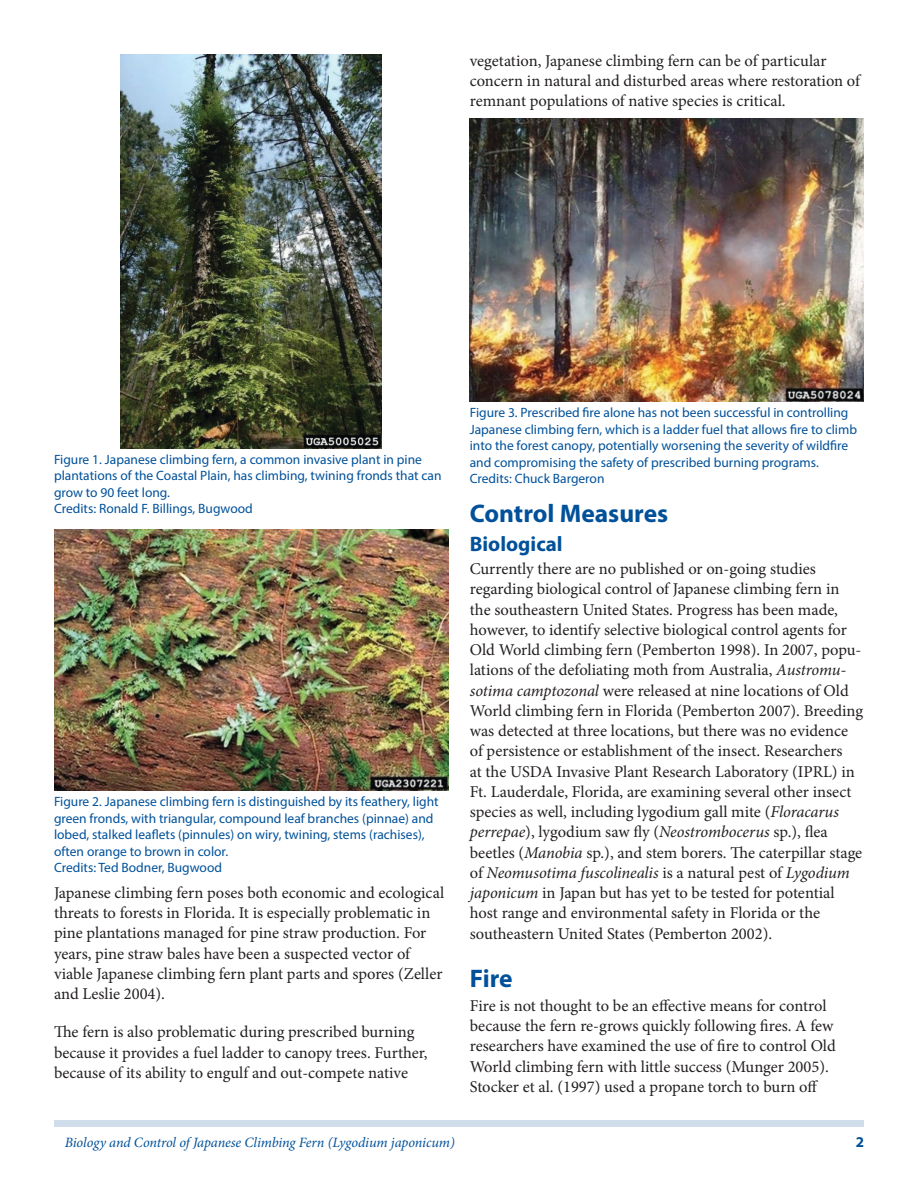
<style>
.page{position:relative;width:918px;height:1188px;background:#fff}
.page>*{position:absolute;margin:0;border:0;box-sizing:border-box;transform-origin:0 0}
.SectionHeading0{font:700 25.5px "Myriad Pro";color:#01519a}
.SectionHeading1{font:700 21px "Myriad Pro";color:#01519a}
.Paragraph{font:16.5px/20.2px "Minion Pro";color:#231f20}
.t1{font:700 15px "Myriad Pro";color:#01519a}
.RunningTitleItalics{font:italic 14.25px "Minion Pro";letter-spacing:-.01em;color:#01519a}
.t2{font:13.5px/16.5px "Myriad Pro";color:#01519a}
.s1{font-style:italic}
</style>
<div class="page">
<div style="left:54px;top:1120px;width:810px;height:7px;background:#d0deeb"></div>
<img style="left:54px;top:529px;width:394px;height:262px">
<img style="left:470px;top:119px;width:394px;height:283px">
<img style="left:120px;top:54px;width:262px;height:394px">
<p class="Paragraph" style="left:470px;top:51px;width:392px">vegetation, Japanese climbing fern can be of particular concern in natural and disturbed areas where restoration of remnant populations of native species is critical.</p>
<p class="t2" style="left:54px;top:451px;width:389px">Figure 1. Japanese climbing fern, a common invasive plant in pine plantations of the Coastal Plain, has climbing, twining fronds that can grow to 90 feet long.<br>Credits: Ronald F. Billings, Bugwood</p>
<p class="t2" style="left:54px;top:793px;width:386px">Figure 2. Japanese climbing fern is distinguished by its feathery, light green fronds, with triangular, compound leaf branches (pinnae) and lobed, stalked leaflets (pinnules) on wiry, twining, stems (rachises), often orange to brown in color.<br>Credits: Ted Bodner, Bugwood</p>
<p class="Paragraph" style="left:54px;top:883px;width:392px">Japanese climbing fern poses both economic and ecological threats to forests in Florida. It is especially problematic in pine plantations managed for pine straw production. For years, pine straw bales have been a suspected vector of viable Japanese climbing fern plant parts and spores (Zeller and Leslie 2004).</p>
<p class="Paragraph" style="left:54px;top:1022px;width:375px">The fern is also problematic during prescribed burning because it provides a fuel ladder to canopy trees. Further, because of its ability to engulf and out-compete native</p>
<p class="t2" style="left:470px;top:404px;width:389px">Figure 3. Prescribed fire alone has not been successful in controlling Japanese climbing fern, which is a ladder fuel that allows fire to climb into the forest canopy, potentially worsening the severity of wildfire and compromising the safety of prescribed burning programs.<br>Credits: Chuck Bargeron</p>
<p class="SectionHeading0" style="left:470px;top:497px;width:200px">Control Measures</p>
<p class="SectionHeading1" style="left:470px;top:530px;width:94px">Biological</p>
<p class="Paragraph" style="left:470px;top:559px;width:395px">Currently there are no published or on-going studies regarding biological control of Japanese climbing fern in the southeastern United States. Progress has been made, however, to identify selective biological control agents for Old World climbing fern (Pemberton 1998). In 2007, popu&shy;lations of the defoliating moth from Australia, <span class="s1">Austromu&shy;sotima camptozonal</span> were released at nine locations of Old World climbing fern in Florida (Pemberton 2007). Breeding was detected at three locations, but there was no evidence of persistence or establishment of the insect. Researchers<br>at the USDA Invasive Plant Research Laboratory (IPRL) in Ft. Lauderdale, Florida, are examining several other insect species as well, including lygodium gall mite (<span class="s1">Floracarus perrepae</span>), lygodium saw fly (<span class="s1">Neostrombocerus</span> sp.), flea beetles (<span class="s1">Manobia</span> sp.), and stem borers. The caterpillar stage of <span class="s1">Neomusotima fuscolinealis</span> is a natural pest of <span class="s1">Lygodium japonicum</span> in Japan but has yet to be tested for potential host range and environmental safety in Florida or the southeastern United States (Pemberton 2002).</p>
<p class="SectionHeading0" style="left:470px;top:962px;width:44px">Fire</p>
<p class="Paragraph" style="left:470px;top:996px;width:368px">Fire is not thought to be an effective means for control because the fern re-grows quickly following fires. A few researchers have examined the use of fire to control Old World climbing fern with little success (Munger 2005).<br>Stocker et al. (1997) used a propane torch to burn off</p>
<p class="RunningTitleItalics" style="left:65px;top:1133px;width:392px">Biology and Control of Japanese Climbing Fern (Lygodium japonicum)</p>
<p class="t1" style="left:856px;top:1133px;width:10px">2</p>
</div>
